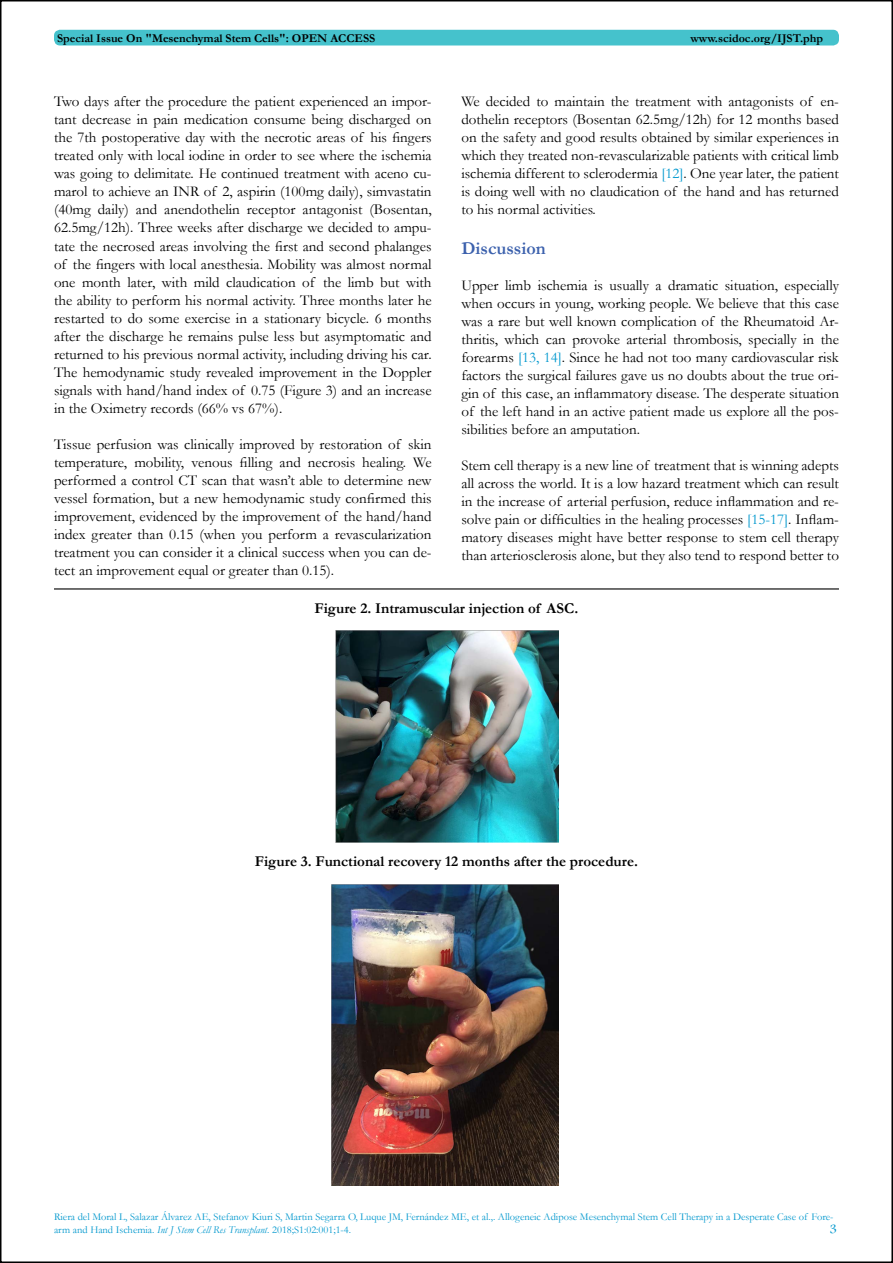
<style>
.page{position:relative;width:893px;height:1263px;background:#fff}
.page>*{position:absolute;margin:0;border:0;box-sizing:border-box;transform-origin:0 0}
.t1{font:700 18px "Garamond";color:#3c61ad}
.t2{font:15px/18px "Garamond";color:#000;text-align:justify}
.t3{font:700 15px "Garamond";color:#000}
.t4{font:13.5px "Andalus";color:#0098ce}
.t5{font:700 12px "Garamond";color:#000}
.t6{font:10.5px/12.6px "Garamond";color:#0098ce}
.s1{color:#0098ce}
.s2{font-style:italic}
</style>
<div class="page">
<div style="left:54px;top:30px;width:785px;height:15px;background:#45c2cc;border-radius:6px"></div>
<img style="left:335px;top:631px;width:223px;height:211px">
<img style="left:332px;top:884px;width:226px;height:302px">
<hr style="left:54px;top:588px;width:785px;height:1px;background:#000">
<p class="t5" style="left:57px;top:30px;width:320px">Special Issue On "Mesenchymal Stem Cells": OPEN ACCESS</p>
<p class="t5" style="left:690px;top:30px;width:134px">www.scidoc.org/IJST.php</p>
<p class="t2" style="left:54px;top:92px;width:379px">Two days after the procedure the patient experienced an impor&shy;tant decrease in pain medication consume being discharged on the 7th postoperative day with the necrotic areas of his fingers treated only with local iodine in order to see where the ischemia was going to delimitate. He continued treatment with aceno cu&shy;marol to achieve an INR of 2, aspirin (100mg daily), simvastatin (40mg daily) and anendothelin receptor antagonist (Bosentan, 62.5mg/12h). Three weeks after discharge we decided to ampu&shy;tate the necrosed areas involving the first and second phalanges of the fingers with local anesthesia. Mobility was almost normal one month later, with mild claudication of the limb but with the ability to perform his normal activity. Three months later he restarted to do some exercise in a stationary bicycle. 6 months after the discharge he remains pulse less but asymptomatic and returned to his previous normal activity, including driving his car.<br>The hemodynamic study revealed improvement in the Doppler signals with hand/hand index of 0.75 (Figure 3) and an increase in the Oximetry records (66% vs 67%).</p>
<p class="t2" style="left:54px;top:434px;width:379px">Tissue perfusion was clinically improved by restoration of skin temperature, mobility, venous filling and necrosis healing. We performed a control CT scan that wasn’t able to determine new vessel formation, but a new hemodynamic study confirmed this improvement, evidenced by the improvement of the hand/hand index greater than 0.15 (when you perform a revascularization treatment you can consider it a clinical success when you can de&shy;tect an improvement equal or greater than 0.15).</p>
<p class="t2" style="left:461px;top:92px;width:379px">We decided to maintain the treatment with antagonists of en&shy;dothelin receptors (Bosentan 62.5mg/12h) for 12 months based on the safety and good results obtained by similar experiences in which they treated non-revascularizable patients with critical limb ischemia different to sclerodermia <span class="s1">[12]</span>. One year later, the patient is doing well with no claudication of the hand and has returned to his normal activities.</p>
<p class="t1" style="left:461px;top:236px;width:86px">Discussion</p>
<p class="t2" style="left:461px;top:276px;width:379px">Upper limb ischemia is usually a dramatic situation, especially when occurs in young, working people. We believe that this case was a rare but well known complication of the Rheumatoid Ar&shy;thritis, which can provoke arterial thrombosis, specially in the forearms <span class="s1">[13, 14]</span>. Since he had not too many cardiovascular risk factors the surgical failures gave us no doubts about the true ori&shy;gin of this case, an inflammatory disease. The desperate situation of the left hand in an active patient made us explore all the pos&shy;sibilities before an amputation.</p>
<p class="t2" style="left:461px;top:456px;width:379px">Stem cell therapy is a new line of treatment that is winning adepts all across the world. It is a low hazard treatment which can result in the increase of arterial perfusion, reduce inflammation and re&shy;solve pain or difficulties in the healing processes <span class="s1">[15-17]</span>. Inflam&shy;matory diseases might have better response to stem cell therapy than arteriosclerosis alone, but they also tend to respond better to</p>
<p class="t3" style="left:314px;top:598px;width:265px">Figure 2. Intramuscular injection of ASC.</p>
<p class="t3" style="left:255px;top:851px;width:385px">Figure 3. Functional recovery 12 months after the procedure.</p>
<p class="t6" style="left:54px;top:1210px;width:781px">Riera del Moral L, Salazar Álvarez AE, Stefanov Kiuri S, Martin Segarra O, Luque JM, Fernández ME, et al.,. Allogeneic Adipose Mesenchymal Stem Cell Therapy in a Desperate Case of Fore&shy;arm and Hand Ischemia. <span class="s2">Int J Stem Cell Res Transplant</span>. 2018;S1:02:001;1-4.</p>
<p class="t4" style="left:829px;top:1219px;width:9px">3</p>
</div>
